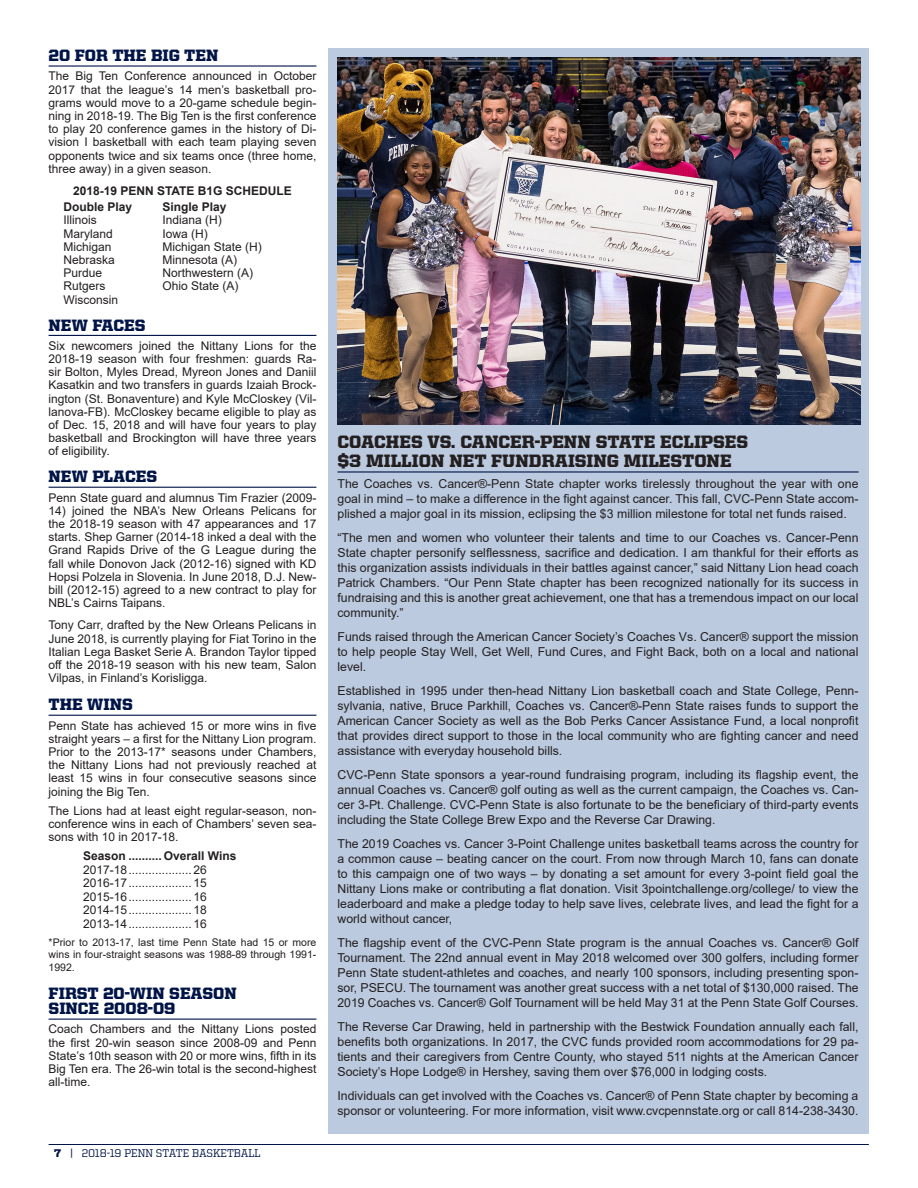
<style>
.page{position:relative;width:918px;height:1188px;background:#fff}
.page>*{position:absolute;margin:0;border:0;box-sizing:border-box;transform-origin:0 0}
.notes_head{font:900 18px/19.5px "United Serif Reg";color:#231f20}
.notes_head-2{font:900 16.5px/15px "United Serif Reg";color:#001447}
.Notes_text_2018-main{font:12.3px/15px "Arial";color:#231f20;text-align:justify}
.Notes_text_2018-main-2{font:12px/13.2px "Arial";color:#231f20;text-align:justify}
.notes_text{font:12px "Arial";color:#231f20}
.notes_text_2018{font:12px/13.2px "Arial";color:#231f20;text-align:justify}
.Notes_text_2018-main-3{font:700 12px "Arial";color:#231f20}
.notes_text-2{font:700 12px "Arial";color:#231f20}
.t1{font:500 11.25px "United Serif Reg";color:#001447}
.notes_text_2018-2{font:10.5px/12px "Arial";color:#231f20}
.s1{font-weight:900}
</style>
<div class="page">
<hr style="left:49px;top:1144px;width:820px;height:1px;background:#001447">
<div style="left:328px;top:49px;width:541px;height:1085px;background:#bccadf"></div>
<hr style="left:338px;top:471px;width:521px;height:2px;background:#001447">
<hr style="left:49px;top:65px;width:267px;height:2px;background:#001447">
<hr style="left:49px;top:335px;width:267px;height:1px;background:#001447">
<hr style="left:49px;top:487px;width:267px;height:1px;background:#001447">
<hr style="left:49px;top:715px;width:267px;height:1px;background:#001447">
<hr style="left:49px;top:1019px;width:267px;height:1px;background:#001447">
<img style="left:338px;top:58px;width:522px;height:367px">
<p class="notes_head-2" style="left:49px;top:48px;width:171px">20 FOR THE BIG TEN</p>
<p class="Notes_text_2018-main-2" style="left:49px;top:69px;width:269px">The Big Ten Conference announced in October 2017 that the league’s 14 men’s basketball pro&shy;grams would move to a 20-game schedule begin&shy;ning in 2018-19. The Big Ten is the first conference to play 20 conference games in the history of Di&shy;vision I basketball with each team playing seven opponents twice and six teams once (three home, three away) in a given season.</p>
<p class="Notes_text_2018-main-3" style="left:73px;top:182px;width:220px">2018-19 PENN STATE B1G SCHEDULE</p>
<p class="Notes_text_2018-main-3" style="left:64px;top:198px;width:70px">Double Play</p>
<p class="Notes_text_2018-main-3" style="left:163px;top:198px;width:66px">Single Play</p>
<p class="Notes_text_2018-main-2" style="left:64px;top:213px;width:35px">Illinois</p>
<p class="Notes_text_2018-main-2" style="left:163px;top:213px;width:61px">Indiana (H)</p>
<p class="Notes_text_2018-main-2" style="left:64px;top:227px;width:51px">Maryland</p>
<p class="Notes_text_2018-main-2" style="left:163px;top:227px;width:47px">Iowa (H)</p>
<p class="Notes_text_2018-main-2" style="left:64px;top:240px;width:50px">Michigan</p>
<p class="Notes_text_2018-main-2" style="left:163px;top:240px;width:101px">Michigan State (H)</p>
<p class="Notes_text_2018-main-2" style="left:64px;top:253px;width:53px">Nebraska</p>
<p class="Notes_text_2018-main-2" style="left:163px;top:253px;width:76px">Minnesota (A)</p>
<p class="Notes_text_2018-main-2" style="left:64px;top:266px;width:40px">Purdue</p>
<p class="Notes_text_2018-main-2" style="left:163px;top:266px;width:92px">Northwestern (A)</p>
<p class="Notes_text_2018-main-2" style="left:64px;top:279px;width:44px">Rutgers</p>
<p class="Notes_text_2018-main-2" style="left:163px;top:279px;width:78px">Ohio State (A)</p>
<p class="Notes_text_2018-main-2" style="left:64px;top:293px;width:56px">Wisconsin</p>
<p class="notes_head-2" style="left:49px;top:317px;width:99px">NEW FACES</p>
<p class="Notes_text_2018-main-2" style="left:49px;top:339px;width:269px">Six newcomers joined the Nittany Lions for the 2018-19 season with four freshmen: guards Ra&shy;sir Bolton, Myles Dread, Myreon Jones and Daniil Kasatkin and two transfers in guards Izaiah Brock&shy;ington (St. Bonaventure) and Kyle McCloskey (Vil&shy;lanova-FB). McCloskey became eligible to play as of Dec. 15, 2018 and will have four years to play basketball and Brockington will have three years of eligibility.</p>
<p class="notes_head-2" style="left:49px;top:469px;width:110px">NEW PLACES</p>
<p class="Notes_text_2018-main-2" style="left:49px;top:491px;width:269px">Penn State guard and alumnus Tim Frazier (2009-</p>
<p class="Notes_text_2018-main-2" style="left:49px;top:504px;width:269px">14) joined the NBA’s New Orleans Pelicans for the 2018-19 season with 47 appearances and 17 starts. Shep Garner (2014-18 inked a deal with the Grand Rapids Drive of the G League during the fall while Donovon Jack (2012-16) signed with KD Hopsi Polzela in Slovenia. In June 2018, D.J. New&shy;bill (2012-15) agreed to a new contract to play for NBL’s Cairns Taipans.</p>
<p class="Notes_text_2018-main-2" style="left:49px;top:618px;width:269px">Tony Carr, drafted by the New Orleans Pelicans in June 2018, is currently playing for Fiat Torino in the Italian Lega Basket Serie A. Brandon Taylor tipped off the 2018-19 season with his new team, Salon Vilpas, in Finland’s Korisligga.</p>
<p class="notes_head-2" style="left:49px;top:697px;width:86px">THE WINS</p>
<p class="Notes_text_2018-main-2" style="left:49px;top:719px;width:269px">Penn State has achieved 15 or more wins in five straight years – a first for the Nittany Lion program.<br>Prior to the 2013-17* seasons under Chambers, the Nittany Lions had not previously reached at least 15 wins in four consecutive seasons since joining the Big Ten.</p>
<p class="notes_text_2018" style="left:49px;top:804px;width:269px">The Lions had at least eight regular-season, non&shy;conference wins in each of Chambers’ seven sea&shy;sons with 10 in 2017-18.</p>
<p class="notes_text-2" style="left:83px;top:848px;width:155px">Season ..........Overall Wins</p>
<p class="notes_text" style="left:83px;top:861px;width:125px">2017-18...................26</p>
<p class="notes_text" style="left:83px;top:875px;width:125px">2016-17...................15</p>
<p class="notes_text" style="left:83px;top:888px;width:125px">2015-16...................16</p>
<p class="notes_text" style="left:83px;top:902px;width:125px">2014-15...................18</p>
<p class="notes_text" style="left:83px;top:915px;width:125px">2013-14...................16</p>
<p class="notes_text_2018-2" style="left:49px;top:936px;width:269px">*Prior to 2013-17, last time Penn State had 15 or more wins in four-straight seasons was 1988-89 through 1991-</p>
<p class="notes_text_2018-2" style="left:49px;top:961px;width:28px">1992.</p>
<p class="notes_head-2" style="left:49px;top:986px;width:190px">FIRST 20-WIN SEASON<br>SINCE 2008-09</p>
<p class="Notes_text_2018-main-2" style="left:49px;top:1023px;width:269px">Coach Chambers and the Nittany Lions posted the first 20-win season since 2008-09 and Penn State’s 10th season with 20 or more wins, fifth in its Big Ten era. The 26-win total is the second-highest all-time.</p>
<p class="t1" style="left:54px;top:1147px;width:208px"><span class="s1">7</span> | 2018-19 PENN STATE BASKETBALL</p>
<p class="notes_head" style="left:338px;top:431px;width:412px">COACHES VS. CANCER-PENN STATE ECLIPSES $3 MILLION NET FUNDRAISING MILESTONE</p>
<p class="Notes_text_2018-main" style="left:338px;top:476px;width:523px">The Coaches vs. Cancer®-Penn State chapter works tirelessly throughout the year with one goal in mind – to make a difference in the fight against cancer. This fall, CVC-Penn State accom&shy;plished a major goal in its mission, eclipsing the $3 million milestone for total net funds raised.</p>
<p class="Notes_text_2018-main" style="left:338px;top:530px;width:523px">“The men and women who volunteer their talents and time to our Coaches vs. Cancer-Penn State chapter personify selflessness, sacrifice and dedication. I am thankful for their efforts as this organization assists individuals in their battles against cancer,” said Nittany Lion head coach Patrick Chambers. “Our Penn State chapter has been recognized nationally for its success in fundraising and this is another great achievement, one that has a tremendous impact on our local community.”</p>
<p class="Notes_text_2018-main" style="left:338px;top:629px;width:523px">Funds raised through the American Cancer Society’s Coaches Vs. Cancer® support the mission to help people Stay Well, Get Well, Fund Cures, and Fight Back, both on a local and national level.</p>
<p class="Notes_text_2018-main" style="left:338px;top:683px;width:523px">Established in 1995 under then-head Nittany Lion basketball coach and State College, Penn&shy;sylvania, native, Bruce Parkhill, Coaches vs. Cancer®-Penn State raises funds to support the American Cancer Society as well as the Bob Perks Cancer Assistance Fund, a local nonprofit that provides direct support to those in the local community who are fighting cancer and need assistance with everyday household bills.</p>
<p class="Notes_text_2018-main" style="left:338px;top:767px;width:523px">CVC-Penn State sponsors a year-round fundraising program, including its flagship event, the annual Coaches vs. Cancer® golf outing as well as the current campaign, the Coaches vs. Can&shy;cer 3-Pt. Challenge. CVC-Penn State is also fortunate to be the beneficiary of third-party events including the State College Brew Expo and the Reverse Car Drawing.</p>
<p class="Notes_text_2018-main" style="left:338px;top:836px;width:523px">The 2019 Coaches vs. Cancer 3-Point Challenge unites basketball teams across the country for a common cause – beating cancer on the court. From now through March 10, fans can donate to this campaign one of two ways – by donating a set amount for every 3-point field goal the Nittany Lions make or contributing a flat donation. Visit 3pointchallenge.org/college/ to view the leaderboard and make a pledge today to help save lives, celebrate lives, and lead the fight for a world without cancer,</p>
<p class="Notes_text_2018-main" style="left:338px;top:935px;width:523px">The flagship event of the CVC-Penn State program is the annual Coaches vs. Cancer® Golf Tournament. The 22nd annual event in May 2018 welcomed over 300 golfers, including former Penn State student-athletes and coaches, and nearly 100 sponsors, including presenting spon&shy;sor, PSECU. The tournament was another great success with a net total of $130,000 raised. The 2019 Coaches vs. Cancer® Golf Tournament will be held May 31 at the Penn State Golf Courses.</p>
<p class="Notes_text_2018-main" style="left:338px;top:1019px;width:523px">The Reverse Car Drawing, held in partnership with the Bestwick Foundation annually each fall, benefits both organizations. In 2017, the CVC funds provided room accommodations for 29 pa&shy;tients and their caregivers from Centre County, who stayed 511 nights at the American Cancer Society’s Hope Lodge® in Hershey, saving them over $76,000 in lodging costs.</p>
<p class="Notes_text_2018-main" style="left:338px;top:1088px;width:523px">Individuals can get involved with the Coaches vs. Cancer® of Penn State chapter by becoming a sponsor or volunteering. For more information, visit www.cvcpennstate.org or call 814-238-3430.</p>
</div>
